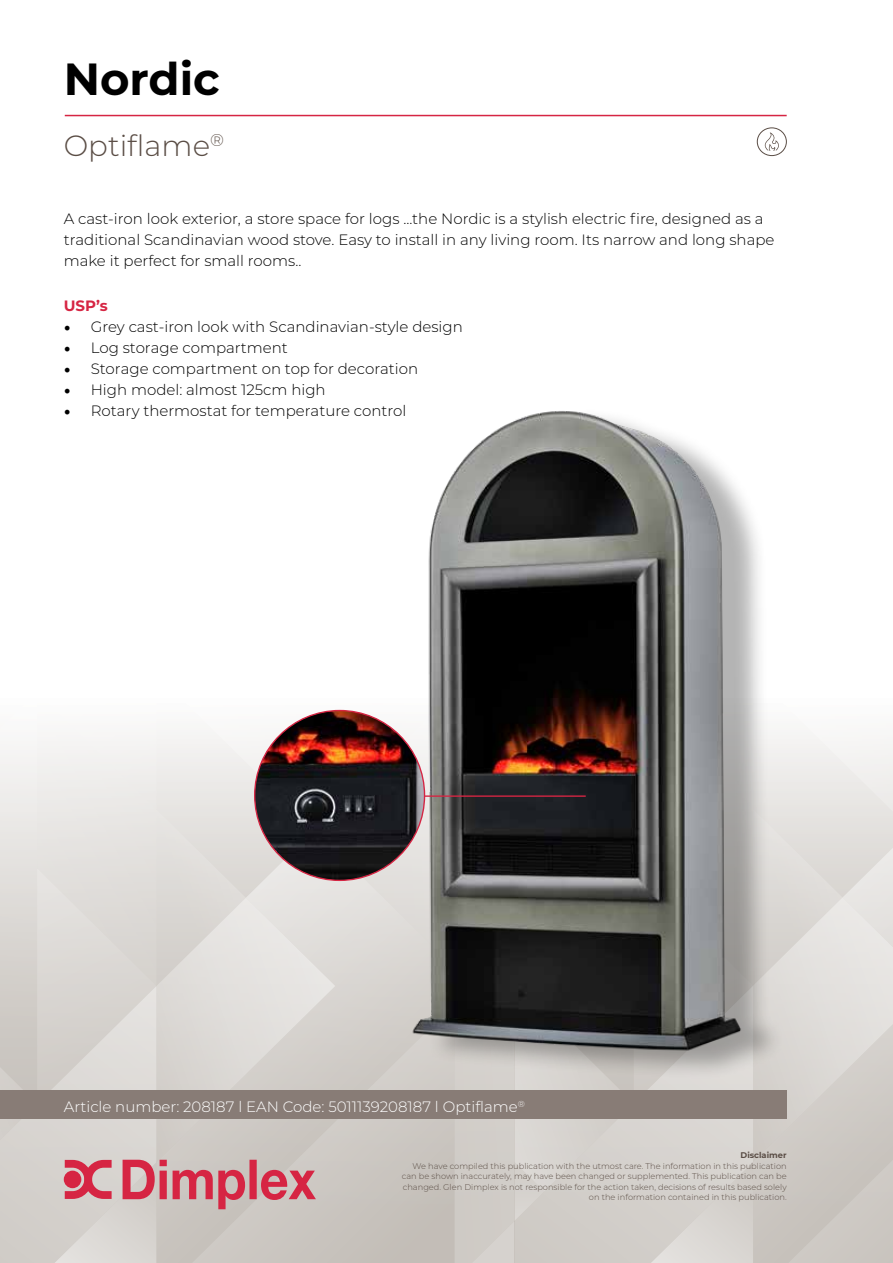
<style>
.page{position:relative;width:893px;height:1263px;background:#fff}
.page>*{position:absolute;margin:0;border:0;box-sizing:border-box;transform-origin:0 0}
.t1{font:700 45px "Montserrat";color:#000}
.t2{font:300 29.25px "Montserrat";color:#5a4d45}
.t3{font:300 15px/21px "Montserrat";color:#000}
.t4{font:300 15px "Montserrat";color:#fff}
.t5{font:700 15px "Montserrat";color:#d62543}
.t6{font:300 8.25px/10.5px "Montserrat";color:#5a4d45;text-align:right}
.t7{font:700 8.25px "Montserrat";color:#5a4d45}
.s1{font-family:"Minion Pro";font-weight:400;font-size:18px}
</style>
<div class="page">
<hr style="left:65px;top:115px;width:722px;height:1px;background:#d62543">
<svg style="left:0;top:709px;width:893px;height:554px;background:#d4cecb"></svg>
<div style="left:425px;top:408px;width:360px;height:672px;background:#000;opacity:.3"></div>
<img style="left:406px;top:408px;width:347px;height:660px">
<hr style="left:406px;top:795px;width:180px;height:2px;background:#d62543">
<img style="left:255px;top:710px;width:170px;height:170px;border-radius:85px">
<div style="left:757px;top:128px;width:30px;height:28px;border:1px solid #5a4d45;border-radius:50%"></div>
<svg style="left:765px;top:132px;width:14px;height:19px"></svg>
<h1 class="t1" style="left:64px;top:46px;width:158px">Nordic</h1>
<h2 class="t2" style="left:64px;top:126px;width:162px">Optiflame<sup>®</sup></h2>
<p class="t3" style="left:64px;top:208px;width:712px">A cast-iron look exterior, a store space for logs ...the Nordic is a stylish electric fire, designed as a traditional Scandinavian wood stove. Easy to install in any living room. Its narrow and long shape make it perfect for small rooms..</p>
<p class="t5" style="left:64px;top:295px;width:46px">USP’s</p>
<p class="t3" style="left:64px;top:316px;width:401px"><span class="s1">•</span> Grey cast-iron look with Scandinavian-style design</p>
<p class="t3" style="left:64px;top:337px;width:226px"><span class="s1">•</span> Log storage compartment</p>
<p class="t3" style="left:64px;top:358px;width:356px"><span class="s1">•</span> Storage compartment on top for decoration</p>
<p class="t3" style="left:64px;top:379px;width:263px"><span class="s1">•</span> High model: almost 125cm high</p>
<p class="t3" style="left:64px;top:400px;width:344px"><span class="s1">•</span> Rotary thermostat for temperature control</p>
<p class="t4" style="left:64px;top:1096px;width:463px">Article number: 208187 l EAN Code: 5011139208187 l Optiflame<sup>®</sup></p>
<p class="t7" style="left:741px;top:1149px;width:48px">Disclaimer</p>
<p class="t6" style="left:402px;top:1160px;width:386px">We have compiled this publication with the utmost care. The information in this publication can be shown inaccurately, may have been changed or supplemented. This publication can be changed. Glen Dimplex is not responsible for the action taken, decisions of results based solely on the information contained in this publication.</p>
</div>
